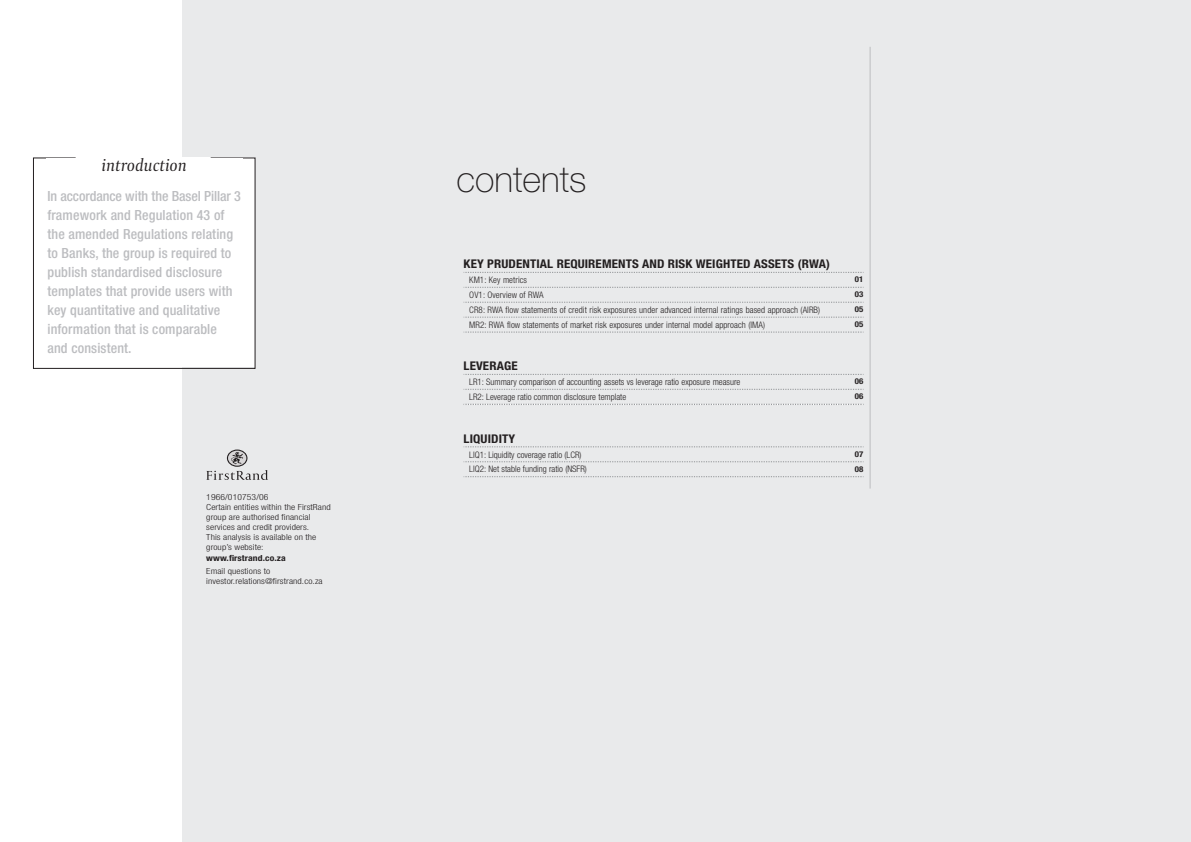
<style>
.page{position:relative;width:1191px;height:842px;background:#fff}
.page>*{position:absolute;margin:0;border:0;box-sizing:border-box;transform-origin:0 0}
.t1{font:100 36px "Helvetica Neue LT Std";color:#231f20}
.t2{font:italic 18px "Capitolium 2";color:#231f20}
.t3{font:500 condensed 14px/19px "Helvetica Neue LT Std";letter-spacing:.01em;color:#bcbdc0}
.t4{font:700 condensed 12px "Helvetica Neue LT Std";letter-spacing:.01em;color:#231f20;scale:1.08 1}
.t5{font:300 condensed 9px "Helvetica Neue LT Std";letter-spacing:.01em;color:#231f20}
.t6{font:300 condensed 8.4px/10.2px "Helvetica Neue LT Std";letter-spacing:.01em;color:#231f20;scale:1.15 1}
.t7{font:700 condensed 8.4px "Helvetica Neue LT Std";letter-spacing:.01em;color:#231f20;scale:1.15 1}
.t8{font:700 condensed 8px "Helvetica Neue LT Std";letter-spacing:.015em;color:#231f20;scale:1.1 1}
</style>
<div class="page">
<div style="left:183px;top:0;width:1008px;height:842px;background:#e9eaeb"></div>
<hr style="left:870px;top:47px;width:1px;height:442px;background:#bcbdc0">
<svg style="left:463px;top:272px;width:401px;height:1px"></svg>
<svg style="left:463px;top:287px;width:401px;height:1px"></svg>
<svg style="left:463px;top:302px;width:401px;height:1px"></svg>
<svg style="left:463px;top:317px;width:401px;height:1px"></svg>
<svg style="left:463px;top:332px;width:401px;height:1px"></svg>
<svg style="left:463px;top:374px;width:401px;height:1px"></svg>
<svg style="left:463px;top:389px;width:401px;height:1px"></svg>
<svg style="left:463px;top:404px;width:401px;height:1px"></svg>
<svg style="left:463px;top:447px;width:401px;height:1px"></svg>
<svg style="left:465px;top:462px;width:399px;height:1px"></svg>
<svg style="left:463px;top:476px;width:401px;height:1px"></svg>
<svg style="left:206px;top:449px;width:62px;height:31px"></svg>
<svg style="left:33px;top:158px;width:222px;height:211px"></svg>
<div style="left:46px;top:158px;width:197px;height:15px;background:#fff"></div>
<h2 class="t2" style="left:102px;top:153px;width:87px">introduction</h2>
<p class="t3" style="left:47px;top:186px;width:195px">In accordance with the Basel Pillar 3 framework and Regulation 43 of the amended Regulations relating to Banks, the group is required to publish standardised disclosure templates that provide users with key quantitative and qualitative information that is comparable<br>and consistent.</p>
<p class="t6" style="left:206px;top:491px;width:110px">1966/010753/06<br>Certain entities within the FirstRand group are authorised financial services and credit providers.<br>This analysis is available on the group’s website:</p>
<p class="t7" style="left:206px;top:553px;width:71px">www.firstrand.co.za</p>
<p class="t6" style="left:206px;top:566px;width:103px">Email questions to investor.relations@firstrand.co.za</p>
<h1 class="t1" style="left:456px;top:158px;width:132px">contents</h1>
<h3 class="t4" style="left:463px;top:257px;width:341px">KEY PRUDENTIAL REQUIREMENTS AND RISK WEIGHTED ASSETS (RWA)</h3>
<p class="t5" style="left:469px;top:275px;width:59px">KM1: Key metrics</p>
<p class="t8" style="left:855px;top:275px;width:9px">01</p>
<p class="t5" style="left:469px;top:290px;width:76px">OV1: Overview of RWA</p>
<p class="t8" style="left:855px;top:290px;width:9px">03</p>
<p class="t5" style="left:469px;top:305px;width:352px">CR8: RWA flow statements of credit risk exposures under advanced internal ratings based approach (AIRB)</p>
<p class="t8" style="left:855px;top:304px;width:9px">05</p>
<p class="t5" style="left:469px;top:319px;width:297px">MR2: RWA flow statements of market risk exposures under internal model approach (IMA)</p>
<p class="t8" style="left:855px;top:319px;width:9px">05</p>
<h3 class="t4" style="left:463px;top:359px;width:51px">LEVERAGE</h3>
<p class="t5" style="left:469px;top:377px;width:273px">LR1: Summary comparison of accounting assets vs leverage ratio exposure measure</p>
<p class="t8" style="left:855px;top:377px;width:9px">06</p>
<p class="t5" style="left:469px;top:392px;width:158px">LR2: Leverage ratio common disclosure template</p>
<p class="t8" style="left:855px;top:392px;width:9px">06</p>
<h3 class="t4" style="left:463px;top:431px;width:49px">LIQUIDITY</h3>
<p class="t5" style="left:469px;top:449px;width:114px">LIQ1: Liquidity coverage ratio (LCR)</p>
<p class="t8" style="left:855px;top:449px;width:9px">07</p>
<p class="t5" style="left:469px;top:464px;width:119px">LIQ2: Net stable funding ratio (NSFR)</p>
<p class="t8" style="left:855px;top:464px;width:9px">08</p>
</div>
